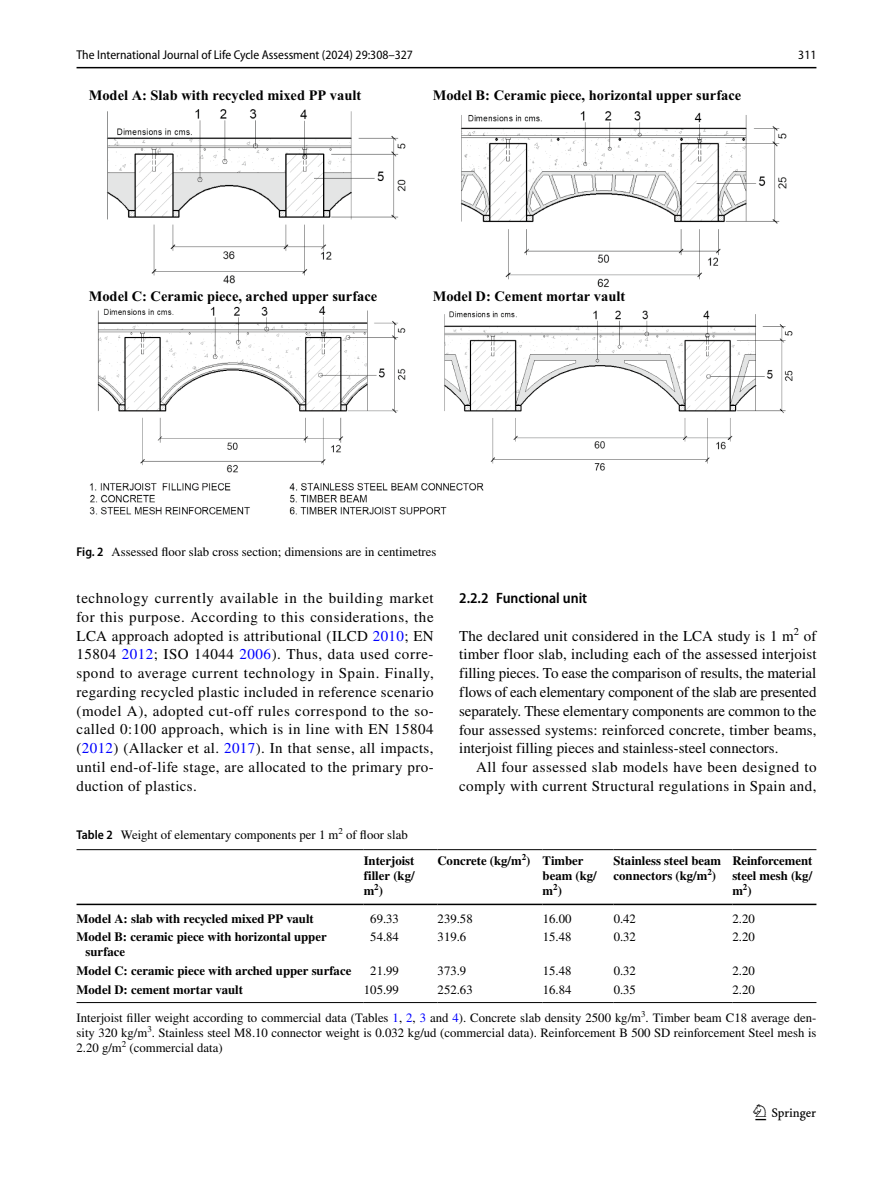
<style>
.page{position:relative;width:893px;height:1187px;background:#fff}
.page>*{position:absolute;margin:0;border:0;box-sizing:border-box;transform-origin:0 0}
.t1{font:22.5px "Springnew Regular 2";color:#000}
.t2{font:15px/18.8px "STIX";letter-spacing:.025em;color:#000;text-align:justify}
.t3{font:600 semi-condensed 15px "Myriad Pro";color:#000}
.t4{font:700 14.4px "Times New Roman";color:#000}
.t5{font:12.75px/15px "STIX";color:#000;text-align:justify}
.t6{font:700 12.75px/15px "STIX";color:#000}
.t7{font:semi-condensed 12.75px "Myriad Pro";color:#000}
.s1{font-family:"Myriad Pro";font-weight:600;font-stretch:semi-condensed}
.s2{color:#00f}
</style>
<div class="page">
<hr style="left:77px;top:67px;width:739px;height:1px;background:#000">
<img style="left:107px;top:109px;width:299px;height:175px">
<img style="left:460px;top:111px;width:327px;height:176px">
<img style="left:97px;top:306px;width:309px;height:167px">
<img style="left:444px;top:310px;width:349px;height:161px">
<img style="left:89px;top:483px;width:395px;height:32px">
<hr style="left:77px;top:849px;width:287px;height:1px;background:#000">
<hr style="left:77px;top:903px;width:287px;height:2px;background:#000">
<hr style="left:364px;top:849px;width:73px;height:1px;background:#000">
<hr style="left:364px;top:903px;width:73px;height:2px;background:#000">
<hr style="left:437px;top:849px;width:106px;height:1px;background:#000">
<hr style="left:437px;top:903px;width:106px;height:2px;background:#000">
<hr style="left:543px;top:849px;width:71px;height:1px;background:#000">
<hr style="left:543px;top:903px;width:71px;height:2px;background:#000">
<hr style="left:614px;top:849px;width:118px;height:1px;background:#000">
<hr style="left:614px;top:903px;width:118px;height:2px;background:#000">
<hr style="left:732px;top:849px;width:84px;height:1px;background:#000">
<hr style="left:732px;top:903px;width:84px;height:2px;background:#000">
<hr style="left:77px;top:1002px;width:287px;height:1px;background:#000">
<hr style="left:364px;top:1002px;width:73px;height:1px;background:#000">
<hr style="left:437px;top:1002px;width:106px;height:1px;background:#000">
<hr style="left:543px;top:1002px;width:71px;height:1px;background:#000">
<hr style="left:614px;top:1002px;width:118px;height:1px;background:#000">
<hr style="left:732px;top:1002px;width:84px;height:1px;background:#000">
<p class="t7" style="left:77px;top:48px;width:338px">The International Journal of Life Cycle Assessment (2024) 29:308–327</p>
<p class="t7" style="left:798px;top:48px;width:20px">311</p>
<p class="t4" style="left:89px;top:85px;width:274px">Model A: Slab with recycled mixed PP vault</p>
<p class="t4" style="left:433px;top:85px;width:310px">Model B: Ceramic piece, horizontal upper surface</p>
<p class="t4" style="left:89px;top:286px;width:290px">Model C: Ceramic piece, arched upper surface</p>
<p class="t4" style="left:433px;top:286px;width:194px">Model D: Cement mortar vault</p>
<p class="t5" style="left:77px;top:544px;width:361px"><span class="s1">Fig. 2</span> Assessed floor slab cross section; dimensions are in centimetres</p>
<p class="t2" style="left:77px;top:589px;width:359px">technology currently available in the building market for this purpose. According to this considerations, the LCA approach adopted is attributional (ILCD <span class="s2">2010</span>; EN 15804 <span class="s2">2012</span>; ISO 14044 <span class="s2">2006</span>). Thus, data used corre‑ spond to average current technology in Spain. Finally, regarding recycled plastic included in reference scenario (model A), adopted cut-off rules correspond to the so&shy;called 0:100 approach, which is in line with EN 15804 (<span class="s2">2012</span>) (Allacker et al. <span class="s2">2017</span>). In that sense, all impacts, until end-of-life stage, are allocated to the primary pro‑ duction of plastics.</p>
<p class="t3" style="left:459px;top:590px;width:129px">2.2.2 Functional unit</p>
<p class="t2" style="left:459px;top:627px;width:359px">The declared unit considered in the LCA study is 1 m<sup>2</sup> of timber floor slab, including each of the assessed interjoist filling pieces. To ease the comparison of results, the material flows of each elementary component of the slab are presented separately. These elementary components are common to the four assessed systems: reinforced concrete, timber beams, interjoist filling pieces and stainless-steel connectors.</p>
<p class="t2" style="left:459px;top:758px;width:359px;text-align:right">All four assessed slab models have been designed to comply with current Structural regulations in Spain and,</p>
<p class="t5" style="left:77px;top:828px;width:333px"><span class="s1">Table 2</span> Weight of elementary components per 1 m<sup>2</sup> of floor slab</p>
<p class="t6" style="left:364px;top:852px;width:52px;text-align:justify">Interjoist filler (kg/ m<sup>2</sup>)</p>
<p class="t6" style="left:543px;top:852px;width:56px;text-indent:-105px">Concrete (kg/m<sup>2</sup>) Timber beam (kg/ m<sup>2</sup>)</p>
<p class="t6" style="left:614px;top:852px;width:109px">Stainless steel beam connectors (kg/m<sup>2</sup>)</p>
<p class="t6" style="left:732px;top:852px;width:82px;text-align:justify">Reinforcement steel mesh (kg/ m<sup>2</sup>)</p>
<p class="t6" style="left:77px;top:910px;width:239px">Model A: slab with recycled mixed PP vault</p>
<p class="t5" style="left:370px;top:911px;width:30px">69.33</p>
<p class="t5" style="left:438px;top:911px;width:37px">239.58</p>
<p class="t5" style="left:543px;top:911px;width:30px">16.00</p>
<p class="t5" style="left:614px;top:911px;width:24px">0.42</p>
<p class="t5" style="left:732px;top:911px;width:24px">2.20</p>
<p class="t6" style="left:86px;top:929px;width:243px;text-indent:-9px">Model B: ceramic piece with horizontal upper surface</p>
<p class="t5" style="left:370px;top:930px;width:30px">54.84</p>
<p class="t5" style="left:438px;top:930px;width:30px">319.6</p>
<p class="t5" style="left:543px;top:930px;width:30px">15.48</p>
<p class="t5" style="left:614px;top:930px;width:24px">0.32</p>
<p class="t5" style="left:732px;top:930px;width:24px">2.20</p>
<p class="t6" style="left:77px;top:963px;width:276px">Model C: ceramic piece with arched upper surface</p>
<p class="t5" style="left:370px;top:964px;width:30px">21.99</p>
<p class="t5" style="left:438px;top:964px;width:30px">373.9</p>
<p class="t5" style="left:543px;top:964px;width:30px">15.48</p>
<p class="t5" style="left:614px;top:964px;width:24px">0.32</p>
<p class="t5" style="left:732px;top:964px;width:24px">2.20</p>
<p class="t6" style="left:77px;top:982px;width:168px">Model D: cement mortar vault</p>
<p class="t5" style="left:364px;top:983px;width:37px">105.99</p>
<p class="t5" style="left:438px;top:983px;width:37px">252.63</p>
<p class="t5" style="left:543px;top:983px;width:30px">16.84</p>
<p class="t5" style="left:614px;top:983px;width:24px">0.35</p>
<p class="t5" style="left:732px;top:983px;width:24px">2.20</p>
<p class="t5" style="left:77px;top:1010px;width:741px">Interjoist filler weight according to commercial data (Tables <span class="s2">1</span>, <span class="s2">2</span>, <span class="s2">3</span> and <span class="s2">4</span>). Concrete slab density 2500 kg/m<sup>3</sup>. Timber beam C18 average den‑ sity 320 kg/m<sup>3</sup>. Stainless steel M8.10 connector weight is 0.032 kg/ud (commercial data). Reinforcement B 500 SD reinforcement Steel mesh is 2.20 g/m<sup>2</sup> (commercial data)</p>
<h1 class="t1" style="left:755px;top:1104px;width:62px">1 3</h1>
</div>
